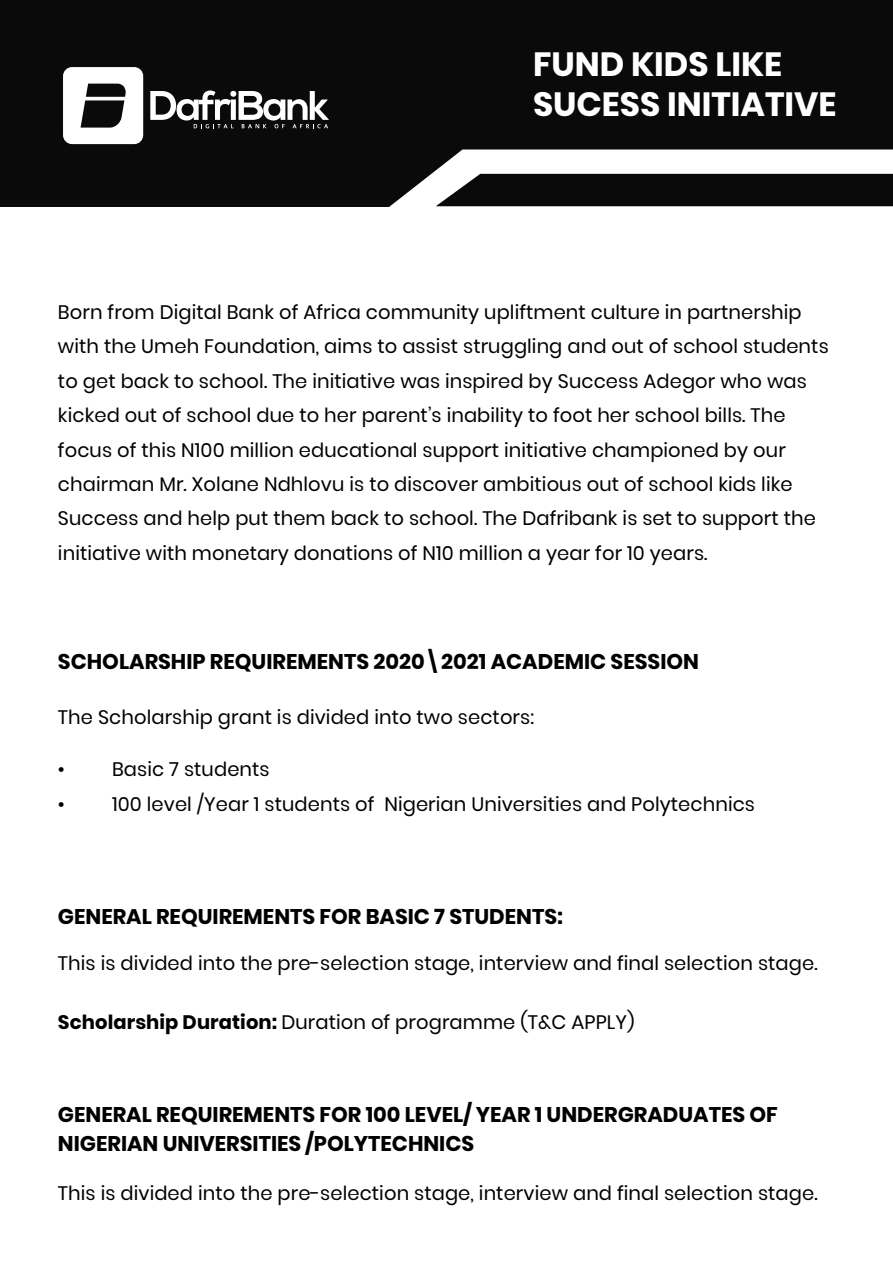
<style>
.page{position:relative;width:893px;height:1263px;background:#fff}
.page>*{position:absolute;margin:0;border:0;box-sizing:border-box;transform-origin:0 0}
.t1{font:700 33.45px/40.2px "Poppins";color:#fff}
.t2{font:700 21.15px/28.5px "Poppins";color:#000}
.t3{font:19.5px/34.5px "Poppins";letter-spacing:.005em;color:#000}
.s1{font-weight:700}
</style>
<div class="page">
<div style="left:0;top:0;width:893px;height:206px;background:#0a0a0a"></div>
<svg style="left:385px;top:149px;width:508px;height:58px"></svg>
<svg style="left:63px;top:67px;width:80px;height:77px"></svg>
<svg style="left:150px;top:90px;width:179px;height:38px"></svg>
<h1 class="t1" style="left:533px;top:44px;width:305px">FUND KIDS LIKE<br>SUCESS INITIATIVE</h1>
<p class="t3" style="left:58px;top:295px;width:772px">Born from Digital Bank of Africa community upliftment culture in partnership with the Umeh Foundation, aims to assist struggling and out of school students to get back to school. The initiative was inspired by Success Adegor who was kicked out of school due to her parent’s inability to foot her school bills. The focus of this N100 million educational support initiative championed by our chairman Mr. Xolane Ndhlovu is to discover ambitious out of school kids like Success and help put them back to school. The Dafribank is set to support the initiative with monetary donations of N10 million a year for 10 years.</p>
<p class="t2" style="left:58px;top:648px;width:643px">SCHOLARSHIP REQUIREMENTS 2020\2021 ACADEMIC SESSION</p>
<p class="t3" style="left:58px;top:700px;width:478px">The Scholarship grant is divided into two sectors:</p>
<p class="t3" style="left:58px;top:752px;width:8px">•</p>
<p class="t3" style="left:112px;top:752px;width:159px">Basic 7 students</p>
<p class="t3" style="left:58px;top:787px;width:8px">•</p>
<p class="t3" style="left:112px;top:787px;width:644px">100 level /Year 1 students of Nigerian Universities and Polytechnics</p>
<p class="t2" style="left:58px;top:903px;width:507px">GENERAL REQUIREMENTS FOR BASIC 7 STUDENTS:</p>
<p class="t3" style="left:58px;top:946px;width:761px">This is divided into the pre-selection stage, interview and final selection stage.</p>
<p class="t3" style="left:58px;top:1005px;width:578px"><span class="s1">Scholarship Duration:</span> Duration of programme (T&amp;C APPLY)</p>
<p class="t2" style="left:58px;top:1101px;width:721px">GENERAL REQUIREMENTS FOR 100 LEVEL/ YEAR 1 UNDERGRADUATES OF<br>NIGERIAN UNIVERSITIES /POLYTECHNICS</p>
<p class="t3" style="left:58px;top:1176px;width:761px">This is divided into the pre-selection stage, interview and final selection stage.</p>
</div>
